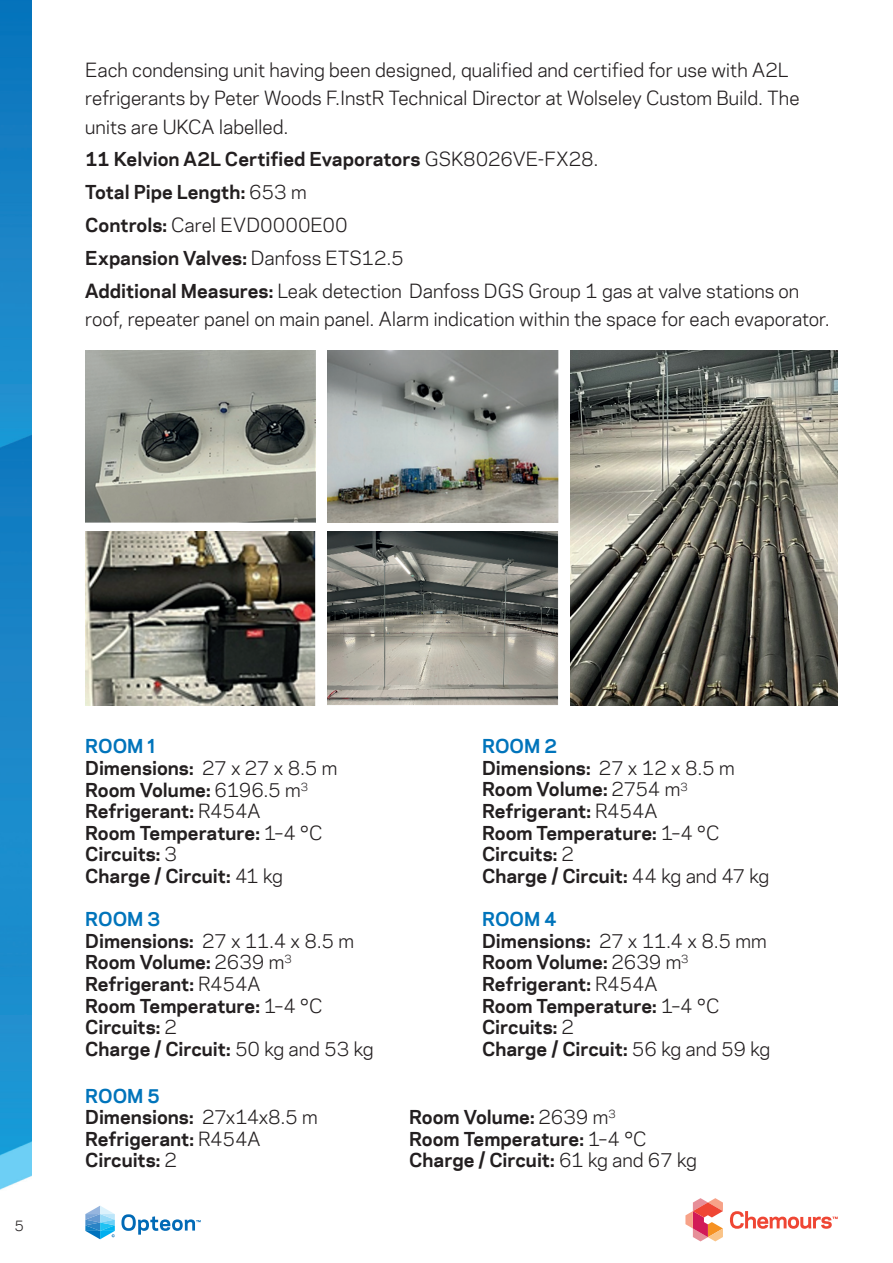
<style>
.page{position:relative;width:893px;height:1263px;background:#fff}
.page>*{position:absolute;margin:0;border:0;box-sizing:border-box;transform-origin:0 0}
.t1{font:700 18px/21.6px "Chemours Sans";color:#231f20}
.t2{font:18px/32.7px "Chemours Sans";letter-spacing:-.005em;color:#231f20}
.t3{font:13.5px "Chemours Sans";color:#231f20}
.s1{font-weight:700}
.s2{color:#0074bb}
.s3{font-weight:400}
</style>
<div class="page">
<svg style="left:121px;top:1214px;width:80px;height:21px"></svg>
<svg style="left:85px;top:1206px;width:30px;height:33px"></svg>
<svg style="left:685px;top:1198px;width:38px;height:43px"></svg>
<svg style="left:730px;top:1211px;width:108px;height:18px"></svg>
<img style="left:0;top:0;width:32px;height:1190px">
<img style="left:571px;top:350px;width:266px;height:355px">
<img style="left:85px;top:350px;width:231px;height:172px">
<img style="left:328px;top:350px;width:230px;height:172px">
<img style="left:85px;top:532px;width:231px;height:173px">
<img style="left:328px;top:532px;width:230px;height:173px">
<p class="t2" style="left:85px;top:55px;width:716px;line-height:28.5px">Each condensing unit having been designed, qualified and certified for use with A2L refrigerants by Peter Woods F.InstR Technical Director at Wolseley Custom Build. The units are UKCA labelled.</p>
<p class="t2" style="left:85px;top:142px;width:715px"><span class="s1">11 Kelvion A2L Certified Evaporators</span> GSK8026VE-FX28.<br><span class="s1">Total Pipe Length:</span> 653 m<br><span class="s1">Controls:</span> Carel EVD0000E00<br><span class="s1">Expansion Valves:</span> Danfoss ETS12.5<br><span class="s1">Additional Measures:</span> Leak detection Danfoss DGS Group 1 gas at valve stations on</p>
<p class="t2" style="left:85px;top:302px;width:746px">roof, repeater panel on main panel. Alarm indication within the space for each evaporator.</p>
<p class="t3" style="left:14px;top:1215px;width:11px">5</p>
<p class="t1" style="left:85px;top:734px;width:254px"><span class="s2">ROOM 1<br></span>Dimensions: <span class="s3">27 x 27 x 8.5 m<br></span>Room Volume: <span class="s3">6196.5 m</span><sup>3<br></sup>Refrigerant: <span class="s3">R454A<br></span>Room Temperature: <span class="s3">1–4 °C<br></span>Circuits: <span class="s3">3<br></span>Charge / Circuit: <span class="s3">41 kg</span></p>
<p class="t1" style="left:85px;top:907px;width:290px"><span class="s2">ROOM 3<br></span>Dimensions: <span class="s3">27 x 11.4 x 8.5 m<br></span>Room Volume: <span class="s3">2639 m</span><sup>3<br></sup>Refrigerant: <span class="s3">R454A<br></span>Room Temperature: <span class="s3">1–4 °C<br></span>Circuits: <span class="s3">2<br></span>Charge / Circuit: <span class="s3">50 kg and 53 kg</span></p>
<p class="t1" style="left:85px;top:1084px;width:234px"><span class="s2">ROOM 5<br></span>Dimensions: <span class="s3">27x14x8.5 m</span></p>
<p class="t1" style="left:482px;top:734px;width:289px"><span class="s2">ROOM 2<br></span>Dimensions: <span class="s3">27 x 12 x 8.5 m<br></span>Room Volume: <span class="s3">2754 m</span><sup>3<br></sup>Refrigerant: <span class="s3">R454A<br></span>Room Temperature: <span class="s3">1–4 °C<br></span>Circuits: <span class="s3">2<br></span>Charge / Circuit: <span class="s3">44 kg and 47 kg</span></p>
<p class="t1" style="left:482px;top:907px;width:290px"><span class="s2">ROOM 4<br></span>Dimensions: <span class="s3">27 x 11.4 x 8.5 mm<br></span>Room Volume: <span class="s3">2639 m</span><sup>3<br></sup>Refrigerant: <span class="s3">R454A<br></span>Room Temperature: <span class="s3">1–4 °C<br></span>Circuits: <span class="s3">2<br></span>Charge / Circuit: <span class="s3">56 kg and 59 kg</span></p>
<p class="t1" style="left:409px;top:1105px;width:208px">Room Volume: <span class="s3">2639 m</span><sup>3</sup></p>
<p class="t1" style="left:85px;top:1127px;width:177px">Refrigerant: <span class="s3">R454A</span></p>
<p class="t1" style="left:409px;top:1127px;width:239px">Room Temperature: <span class="s3">1–4 °C</span></p>
<p class="t1" style="left:85px;top:1148px;width:93px">Circuits: <span class="s3">2</span></p>
<p class="t1" style="left:409px;top:1148px;width:289px">Charge / Circuit: <span class="s3">61 kg and 67 kg</span></p>
</div>
